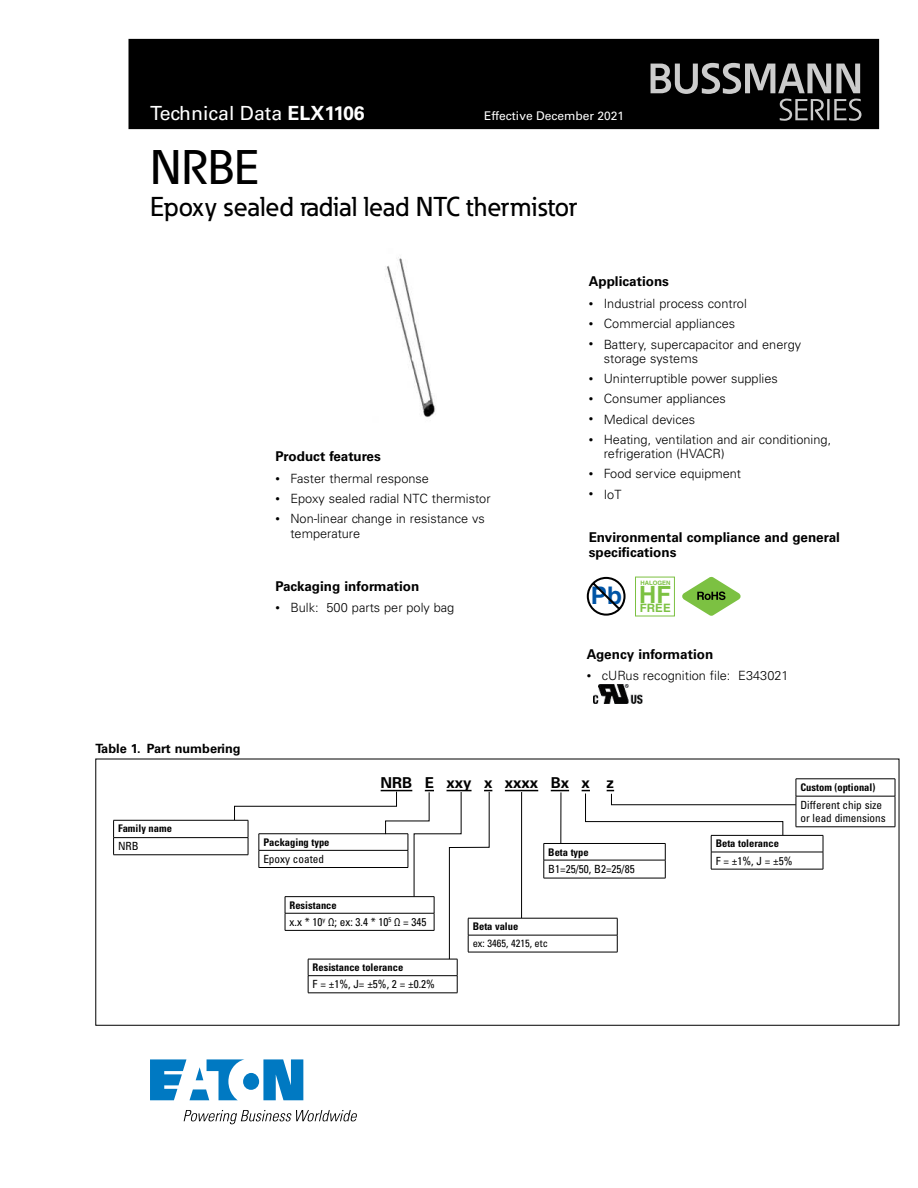
<style>
.page{position:relative;width:918px;height:1188px;background:#fff}
.page>*{position:absolute;margin:0;border:0;box-sizing:border-box;transform-origin:0 0}
.t1{font:500 48px "Eaton";color:#000}
.t2{font:500 27px "Eaton";color:#000}
.t3{font:700 24.3px "Helvetica";color:#0054a6}
.t4{font:700 23.7px "Helvetica";color:#7cc142}
.t5{font:19.5px "Univers LT Std";color:#fff}
.t6{font:700 15px "Univers LT Std";color:#000}
.t7{font:700 13.5px/15px "Univers LT Std";color:#000}
.t8{font:300 12.75px/14.2px "Univers";color:#000}
.t9{font:700 12.75px "Univers LT Std";color:#000}
.t10{font:12px "Univers LT Std";color:#fff}
.t11{font:700 11.55px "Helvetica";color:#7cc142}
.t12{font:condensed 11.25px/13.5px "Univers LT Std";color:#000}
.t13{font:700 condensed 10.5px "Univers LT Std";color:#000}
.t14{font:condensed 10.5px "Univers LT Std";color:#000}
.t15{font:700 6px "Helvetica";color:#7cc142}
.s1{font-weight:700}
.s2{font-size:9px}
</style>
<div class="page">
<div style="left:129px;top:39px;width:750px;height:90px;background:#000"></div>
<svg style="left:651px;top:63px;width:210px;height:58px"></svg>
<svg style="left:150px;top:1059px;width:153px;height:41px"></svg>
<svg style="left:184px;top:1110px;width:173px;height:14px"></svg>
<svg style="left:587px;top:577px;width:39px;height:39px"></svg>
<div style="left:635px;top:577px;width:40px;height:39px;border:1px solid #7cc142"></div>
<svg style="left:682px;top:577px;width:59px;height:39px"></svg>
<img style="left:385px;top:257px;width:51px;height:161px">
<hr style="left:505px;top:790px;width:33px;height:1px;background:#000">
<svg style="left:551px;top:790px;width:18px;height:1px"></svg>
<hr style="left:113px;top:820px;width:135px;height:1px;background:#000">
<svg style="left:113px;top:820px;width:1px;height:35px"></svg>
<hr style="left:113px;top:855px;width:135px;height:1px;background:#000">
<hr style="left:113px;top:837px;width:135px;height:1px;background:#000">
<hr style="left:308px;top:993px;width:149px;height:1px;background:#000">
<hr style="left:711px;top:835px;width:112px;height:1px;background:#000">
<hr style="left:711px;top:852px;width:112px;height:1px;background:#000">
<svg style="left:823px;top:836px;width:1px;height:33px"></svg>
<hr style="left:711px;top:869px;width:112px;height:1px;background:#000">
<hr style="left:544px;top:843px;width:121px;height:1px;background:#000">
<hr style="left:544px;top:860px;width:121px;height:1px;background:#000">
<svg style="left:544px;top:844px;width:1px;height:34px"></svg>
<hr style="left:544px;top:878px;width:121px;height:1px;background:#000">
<hr style="left:468px;top:918px;width:149px;height:1px;background:#000">
<hr style="left:468px;top:935px;width:149px;height:1px;background:#000">
<svg style="left:617px;top:918px;width:1px;height:34px"></svg>
<hr style="left:468px;top:952px;width:149px;height:1px;background:#000">
<svg style="left:234px;top:790px;width:258px;height:203px"></svg>
<hr style="left:560px;top:792px;width:1px;height:51px;background:#000">
<hr style="left:521px;top:792px;width:1px;height:126px;background:#000">
<hr style="left:796px;top:779px;width:99px;height:1px;background:#000">
<svg style="left:582px;top:779px;width:215px;height:99px"></svg>
<svg style="left:895px;top:779px;width:1px;height:17px"></svg>
<hr style="left:796px;top:796px;width:99px;height:1px;background:#000">
<hr style="left:796px;top:796px;width:1px;height:31px;background:#000">
<hr style="left:895px;top:796px;width:1px;height:31px;background:#000">
<hr style="left:796px;top:827px;width:99px;height:1px;background:#000">
<img style="left:593px;top:685px;width:50px;height:18px">
<h3 class="t5" style="left:150px;top:106px;width:216px">Technical Data <span class="s1">ELX1106</span></h3>
<p class="t10" style="left:484px;top:109px;width:141px">Effective December 2021</p>
<h1 class="t1" style="left:150px;top:149px;width:111px">NRBE</h1>
<h2 class="t2" style="left:150px;top:197px;width:429px">Epoxy sealed radial lead NTC thermistor</h2>
<p class="t9" style="left:95px;top:743px;width:147px">Table 1. Part numbering</p>
<p class="t7" style="left:275px;top:450px;width:107px">Product features</p>
<p class="t8" style="left:275px;top:472px;width:155px"><span class="s2">•</span> Faster thermal response</p>
<p class="t8" style="left:275px;top:492px;width:217px"><span class="s2">•</span> Epoxy sealed radial NTC thermistor</p>
<p class="t8" style="left:290px;top:513px;width:196px;text-indent:-15px"><span class="s2">•</span> Non-linear change in resistance vs temperature</p>
<p class="t7" style="left:275px;top:579px;width:146px">Packaging information</p>
<p class="t8" style="left:275px;top:602px;width:180px"><span class="s2">•</span> Bulk: 500 parts per poly bag</p>
<p class="t7" style="left:589px;top:275px;width:82px">Applications</p>
<p class="t8" style="left:589px;top:297px;width:160px"><span class="s2">•</span> Industrial process control</p>
<p class="t8" style="left:589px;top:318px;width:148px"><span class="s2">•</span> Commercial appliances</p>
<p class="t8" style="left:604px;top:338px;width:199px;text-indent:-15px"><span class="s2">•</span> Battery, supercapacitor and energy storage systems</p>
<p class="t8" style="left:589px;top:372px;width:191px"><span class="s2">•</span> Uninterruptible power supplies</p>
<p class="t8" style="left:589px;top:393px;width:139px"><span class="s2">•</span> Consumer appliances</p>
<p class="t8" style="left:589px;top:413px;width:108px"><span class="s2">•</span> Medical devices</p>
<p class="t8" style="left:604px;top:433px;width:229px;text-indent:-15px"><span class="s2">•</span> Heating, ventilation and air conditioning, refrigeration (HVACR)</p>
<p class="t8" style="left:589px;top:468px;width:154px"><span class="s2">•</span> Food service equipment</p>
<p class="t8" style="left:589px;top:488px;width:34px"><span class="s2">•</span> IoT</p>
<p class="t7" style="left:589px;top:531px;width:253px">Environmental compliance and general specifications</p>
<h3 class="t3" style="left:591px;top:582px;width:33px">Pb</h3>
<p class="t15" style="left:640px;top:580px;width:32px">HALOGEN</p>
<h3 class="t4" style="left:639px;top:581px;width:33px">HF</h3>
<p class="t11" style="left:640px;top:602px;width:32px">FREE</p>
<p class="t7" style="left:587px;top:647px;width:128px">Agency information</p>
<p class="t8" style="left:587px;top:670px;width:203px"><span class="s2">•</span> cURus recognition file: E343021</p>
<p class="t6" style="left:381px;top:777px;width:235px">NRB E xxy x xxxx Bx x z</p>
<p class="t13" style="left:800px;top:783px;width:76px">Custom (optional)</p>
<p class="t12" style="left:800px;top:799px;width:87px">Different chip size or lead dimensions</p>
<p class="t13" style="left:118px;top:824px;width:55px">Family name</p>
<p class="t12" style="left:118px;top:840px;width:22px">NRB</p>
<p class="t13" style="left:263px;top:838px;width:68px">Packaging type</p>
<p class="t12" style="left:263px;top:853px;width:62px">Epoxy coated</p>
<p class="t13" style="left:290px;top:901px;width:49px">Resistance</p>
<p class="t12" style="left:290px;top:916px;width:139px">x.x * 10<sup>y</sup> Ω; ex: 3.4 * 10<sup>5</sup> Ω = 345</p>
<p class="t13" style="left:313px;top:963px;width:92px">Resistance tolerance</p>
<p class="t12" style="left:313px;top:978px;width:124px">F = ±1%, J= ±5%, 2 = ±0.2%</p>
<p class="t13" style="left:548px;top:848px;width:42px">Beta type</p>
<p class="t12" style="left:548px;top:863px;width:88px">B1=25/50, B2=25/85</p>
<p class="t13" style="left:473px;top:922px;width:47px">Beta value</p>
<p class="t14" style="left:473px;top:939px;width:77px">ex: 3465, 4215, etc</p>
<p class="t13" style="left:716px;top:840px;width:65px">Beta tolerance</p>
<p class="t12" style="left:716px;top:855px;width:78px">F = ±1%, J = ±5%</p>
</div>
